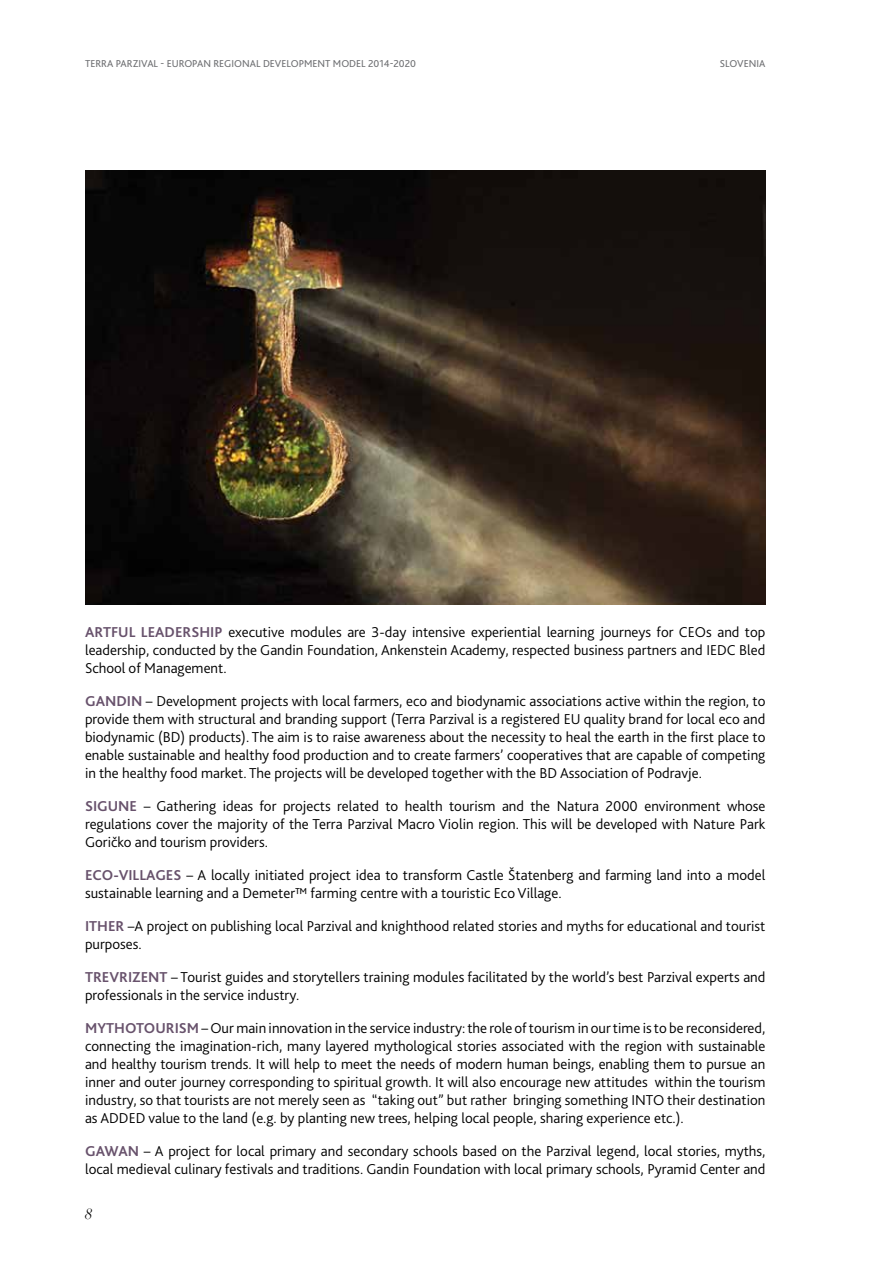
<style>
.page{position:relative;width:893px;height:1263px;background:#fff}
.page>*{position:absolute;margin:0;border:0;box-sizing:border-box;transform-origin:0 0}
.t1{font:300 15px/18px "Bliss 2";color:#000;text-align:justify}
.t2{font:15px "Didot LH Italic Os F";color:#000}
.t3{font:10.5px "Bliss 2";color:#6d6e71}
.s1{font-weight:700;color:#68526c}
</style>
<div class="page">
<img style="left:85px;top:170px;width:680px;height:434px">
<p class="t3" style="left:85px;top:57px;width:333px">TERRA PARZIVAL - EUROPAN REGIONAL DEVELOPMENT MODEL 2014-2020</p>
<p class="t3" style="left:720px;top:57px;width:47px">SLOVENIA</p>
<p class="t1" style="left:85px;top:623px;width:682px"><span class="s1">ARTFUL LEADERSHIP</span> executive modules are 3-day intensive experiential learning journeys for CEOs and top leadership, conducted by the Gandin Foundation, Ankenstein Academy, respected business partners and IEDC Bled School of Management.</p>
<p class="t1" style="left:85px;top:692px;width:682px"><span class="s1">GANDIN</span> – Development projects with local farmers, eco and biodynamic associations active within the region, to provide them with structural and branding support (Terra Parzival is a registered EU quality brand for local eco and biodynamic (BD) products). The aim is to raise awareness about the necessity to heal the earth in the first place to enable sustainable and healthy food production and to create farmers’ cooperatives that are capable of competing in the healthy food market. The projects will be developed together with the BD Association of Podravje.</p>
<p class="t1" style="left:85px;top:797px;width:682px"><span class="s1">SIGUNE</span> – Gathering ideas for projects related to health tourism and the Natura 2000 environment whose regulations cover the majority of the Terra Parzival Macro Violin region. This will be developed with Nature Park Goričko and tourism providers.</p>
<p class="t1" style="left:85px;top:866px;width:682px"><span class="s1">ECO-VILLAGES</span> – A locally initiated project idea to transform Castle Štatenberg and farming land into a model sustainable learning and a Demeter™ farming centre with a touristic Eco Village.</p>
<p class="t1" style="left:85px;top:917px;width:682px"><span class="s1">ITHER</span> –A project on publishing local Parzival and knighthood related stories and myths for educational and tourist purposes.</p>
<p class="t1" style="left:85px;top:967px;width:682px"><span class="s1">TREVRIZENT</span> – Tourist guides and storytellers training modules facilitated by the world’s best Parzival experts and professionals in the service industry.</p>
<p class="t1" style="left:85px;top:1018px;width:682px"><span class="s1">MYTHOTOURISM</span> – Our main innovation in the service industry: the role of tourism in our time is to be reconsidered, connecting the imagination-rich, many layered mythological stories associated with the region with sustainable and healthy tourism trends. It will help to meet the needs of modern human beings, enabling them to pursue an inner and outer journey corresponding to spiritual growth. It will also encourage new attitudes within the tourism industry, so that tourists are not merely seen as “taking out” but rather bringing something INTO their destination as ADDED value to the land (e.g. by planting new trees, helping local people, sharing experience etc.).</p>
<p class="t1" style="left:85px;top:1141px;width:682px"><span class="s1">GAWAN</span> – A project for local primary and secondary schools based on the Parzival legend, local stories, myths, local medieval culinary festivals and traditions. Gandin Foundation with local primary schools, Pyramid Center and</p>
<p class="t2" style="left:85px;top:1205px;width:9px">8</p>
</div>
